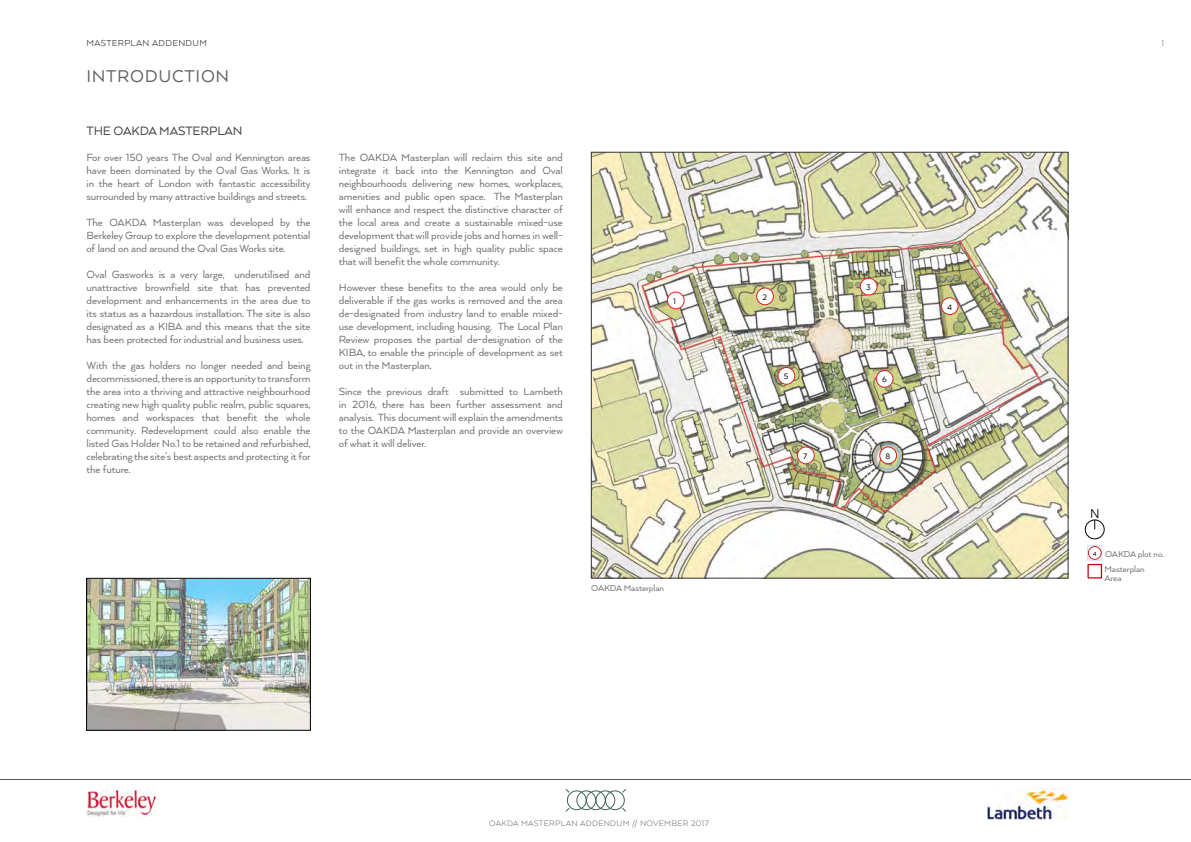
<style>
.page{position:relative;width:1191px;height:842px;background:#fff}
.page>*{position:absolute;margin:0;border:0;box-sizing:border-box;transform-origin:0 0}
.t1{font:19.7px "Arquitecta";letter-spacing:.035em;color:#636466}
.t2{font:14px "Arquitecta";letter-spacing:-.01em;color:#404040}
.t3{font:300 12.5px "Helvetica Neue LT Std";color:#000}
.t4{font:12px/13px "Arquitecta";letter-spacing:-.01em;color:#717074;text-align:justify}
.t5{font:10px/9px "Arquitecta";letter-spacing:-.01em;color:#717074}
.t6{font:300 10px "Arquitecta";letter-spacing:.035em;color:#000}
.t7{font:300 10px "Arquitecta";color:#58595b}
.t8{font:9.2px "Arquitecta";color:#000}
.t9{font:300 9px "Arquitecta";letter-spacing:.035em;color:#58595b}
.s1{font-size:7px;color:#000}
</style>
<div class="page">
<img style="left:86px;top:789px;width:73px;height:27px">
<img style="left:988px;top:788px;width:80px;height:31px">
<div style="left:567px;top:790px;width:19px;height:20px;border:1px solid #3e6254;border-radius:50%"></div>
<div style="left:576px;top:790px;width:20px;height:20px;border:1px solid #3e6254;border-radius:50%"></div>
<div style="left:586px;top:790px;width:19px;height:20px;border:1px solid #3e6254;border-radius:50%"></div>
<div style="left:595px;top:790px;width:20px;height:20px;border:1px solid #3e6254;border-radius:50%"></div>
<div style="left:605px;top:790px;width:19px;height:20px;border:1px solid #3e6254;border-radius:50%"></div>
<svg style="left:565px;top:807px;width:5px;height:5px"></svg>
<hr style="left:0;top:779px;width:1191px;height:1px;background:#000">
<img style="left:593px;top:154px;width:473px;height:422px">
<div style="left:1085px;top:520px;width:19px;height:19px;border:1px solid #000;border-radius:50%"></div>
<div style="left:667px;top:292px;width:17px;height:17px;background:#fff;border-radius:50%"></div>
<div style="left:667px;top:292px;width:17px;height:17px;border:1px solid #d2232a;border-radius:50%"></div>
<div style="left:756px;top:288px;width:17px;height:17px;background:#fff;border-radius:50%"></div>
<div style="left:756px;top:287px;width:18px;height:18px;border:1px solid #d2232a;border-radius:50%"></div>
<div style="left:860px;top:278px;width:17px;height:17px;background:#fff;border-radius:50%"></div>
<div style="left:859px;top:278px;width:18px;height:17px;border:1px solid #d2232a;border-radius:50%"></div>
<div style="left:941px;top:298px;width:17px;height:16px;background:#fff;border-radius:50%"></div>
<div style="left:941px;top:297px;width:17px;height:18px;border:1px solid #d2232a;border-radius:50%"></div>
<div style="left:778px;top:367px;width:16px;height:17px;background:#fff;border-radius:50%"></div>
<div style="left:777px;top:367px;width:18px;height:18px;border:1px solid #d2232a;border-radius:50%"></div>
<div style="left:876px;top:370px;width:17px;height:17px;background:#fff;border-radius:50%"></div>
<div style="left:876px;top:370px;width:17px;height:18px;border:1px solid #d2232a;border-radius:50%"></div>
<div style="left:797px;top:447px;width:17px;height:17px;background:#fff;border-radius:50%"></div>
<div style="left:797px;top:446px;width:17px;height:18px;border:1px solid #d2232a;border-radius:50%"></div>
<div style="left:879px;top:447px;width:17px;height:17px;background:#fff;border-radius:50%"></div>
<div style="left:879px;top:446px;width:18px;height:18px;border:1px solid #d2232a;border-radius:50%"></div>
<div style="left:1087px;top:564px;width:15px;height:14px;border:1px solid #c70011"></div>
<div style="left:1088px;top:546px;width:13px;height:14px;border:1px solid #d2232a;border-radius:50%"></div>
<div style="left:1087px;top:545px;width:15px;height:15px;border:1px solid #cee5f3"></div>
<img style="left:88px;top:580px;width:220px;height:148px">
<div style="left:86px;top:578px;width:224px;height:152px;border:1px solid #000"></div>
<p class="t6" style="left:86px;top:37px;width:122px">MASTERPLAN ADDENDUM</p>
<h1 class="t1" style="left:86px;top:64px;width:144px">INTRODUCTION</h1>
<p class="t2" style="left:86px;top:122px;width:158px">THE OAKDA MASTERPLAN</p>
<p class="t4" style="left:86px;top:150px;width:226px">For over 150 years The Oval and Kennington areas have been dominated by the Oval Gas Works. It is in the heart of London with fantastic accessibility surrounded by many attractive buildings and streets.</p>
<p class="t4" style="left:86px;top:215px;width:225px">The OAKDA Masterplan was developed by the Berkeley Group to explore the development potential of land on and around the Oval Gas Works site.</p>
<p class="t4" style="left:86px;top:267px;width:225px">Oval Gasworks is a very large, underutilised and unattractive brownfield site that has prevented development and enhancements in the area due to its status as a hazardous installation. The site is also designated as a KIBA and this means that the site has been protected for industrial and business uses.</p>
<p class="t4" style="left:86px;top:358px;width:226px">With the gas holders no longer needed and being decommissioned, there is an opportunity to transform the area into a thriving and attractive neighbourhood creating new high quality public realm, public squares, homes and workspaces that benefit the whole community. Redevelopment could also enable the listed Gas Holder No.1 to be retained and refurbished, celebrating the site’s best aspects and protecting it for the future.</p>
<p class="t4" style="left:339px;top:151px;width:225px">The OAKDA Masterplan will reclaim this site and integrate it back into the Kennington and Oval neighbourhoods delivering new homes, workplaces, amenities and public open space. The Masterplan will enhance and respect the distinctive character of the local area and create a sustainable mixed-use development that will provide jobs and homes in well&shy;designed buildings, set in high quality public space that will benefit the whole community.</p>
<p class="t4" style="left:339px;top:281px;width:225px">However these benefits to the area would only be deliverable if the gas works is removed and the area de-designated from industry land to enable mixed&shy;use development, including housing. The Local Plan Review proposes the partial de-designation of the KIBA, to enable the principle of development as set out in the Masterplan.</p>
<p class="t4" style="left:339px;top:385px;width:226px">Since the previous draft submitted to Lambeth in 2016, there has been further assessment and analysis. This document will explain the amendments to the OAKDA Masterplan and provide an overview of what it will deliver.</p>
<p class="t8" style="left:673px;top:296px;width:4px">1</p>
<p class="t5" style="left:591px;top:583px;width:74px">OAKDA Masterplan</p>
<p class="t8" style="left:762px;top:291px;width:6px">2</p>
<p class="t8" style="left:866px;top:282px;width:6px">3</p>
<p class="t8" style="left:783px;top:371px;width:6px">5</p>
<p class="t8" style="left:882px;top:374px;width:6px">6</p>
<p class="t8" style="left:803px;top:450px;width:6px">7</p>
<p class="t8" style="left:885px;top:450px;width:6px">8</p>
<p class="t8" style="left:947px;top:301px;width:6px">4</p>
<p class="t9" style="left:489px;top:817px;width:221px">OAKDA MASTERPLAN ADDENDUM // NOVEMBER 2017</p>
<p class="t7" style="left:1161px;top:37px;width:5px">1</p>
<p class="t3" style="left:1090px;top:506px;width:10px">N</p>
<p class="t5" style="left:1092px;top:549px;width:73px"><span class="s1">4</span> OAKDA plot no.</p>
<p class="t5" style="left:1104px;top:564px;width:42px">Masterplan<br>Area</p>
</div>
